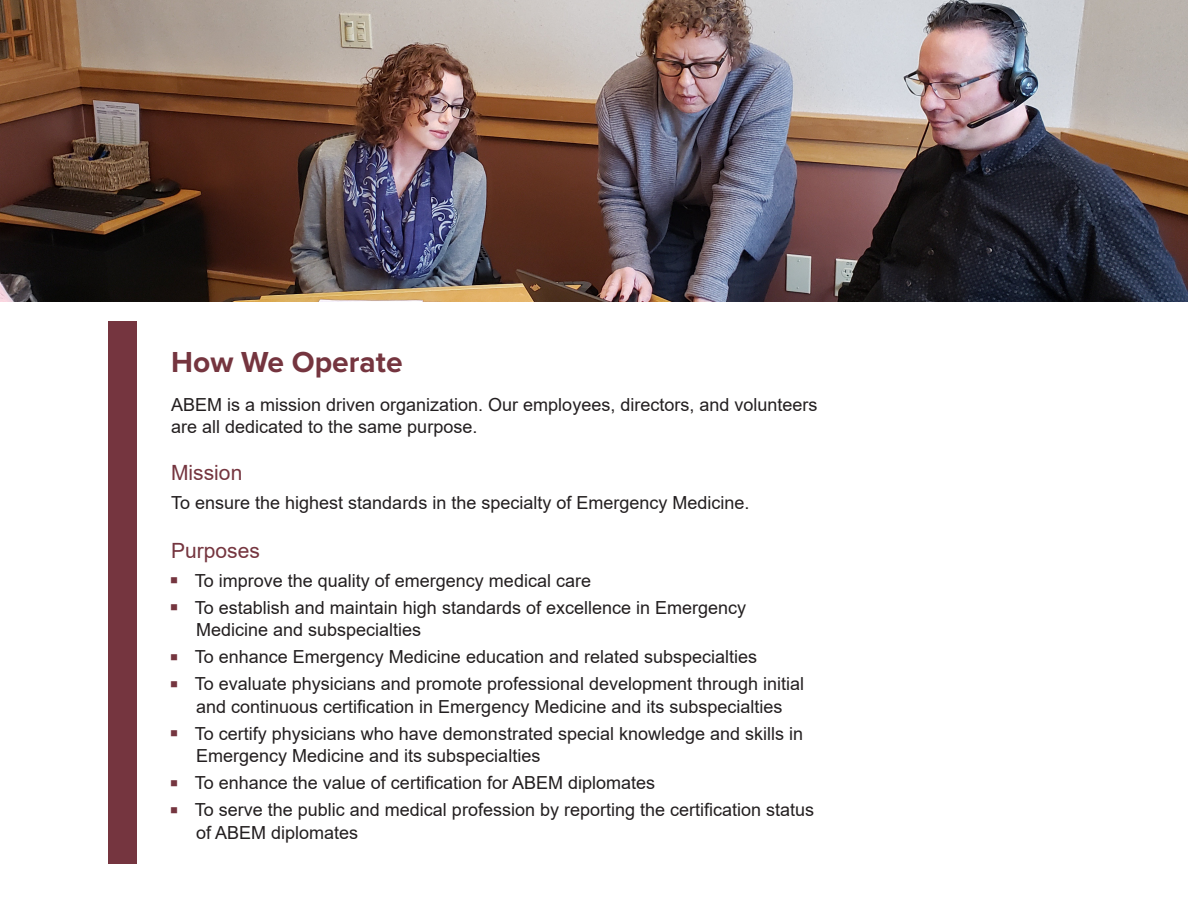
<style>
.page{position:relative;width:1188px;height:918px;background:#fff}
.page>*{position:absolute;margin:0;border:0;box-sizing:border-box;transform-origin:0 0}
.t1{font:700 30px "Proxima Nova";color:#75353f}
.t2{font:21px "Arial";color:#75353f}
.t3{font:18px/27px "Arial";color:#231f20}
</style>
<div class="page">
<div style="left:108px;top:321px;width:28px;height:543px;background:#75353f"></div>
<img style="left:0;top:0;width:1188px;height:301px">
<h1 class="t1" style="left:171px;top:348px;width:233px">How We Operate</h1>
<p class="t3" style="left:171px;top:396px;width:648px;line-height:21.6px">ABEM is a mission driven organization. Our employees, directors, and volunteers are all dedicated to the same purpose.</p>
<p class="t2" style="left:171px;top:465px;width:73px">Mission</p>
<p class="t3" style="left:171px;top:491px;width:580px">To ensure the highest standards in the specialty of Emergency Medicine.</p>
<p class="t2" style="left:171px;top:542px;width:90px">Purposes</p>
<p class="t3" style="left:195px;top:569px;width:553px">To improve the quality of emergency medical care<br>To establish and maintain high standards of excellence in Emergency</p>
<p class="t3" style="left:195px;top:618px;width:611px">Medicine and subspecialties<br>To enhance Emergency Medicine education and related subspecialties<br>To evaluate physicians and promote professional development through initial</p>
<p class="t3" style="left:195px;top:695px;width:610px">and continuous certification in Emergency Medicine and its subspecialties<br>To certify physicians who have demonstrated special knowledge and skills in</p>
<p class="t3" style="left:195px;top:744px;width:621px">Emergency Medicine and its subspecialties<br>To enhance the value of certification for ABEM diplomates<br>To serve the public and medical profession by reporting the certification status</p>
<p class="t3" style="left:196px;top:821px;width:164px">of ABEM diplomates</p>
</div>
